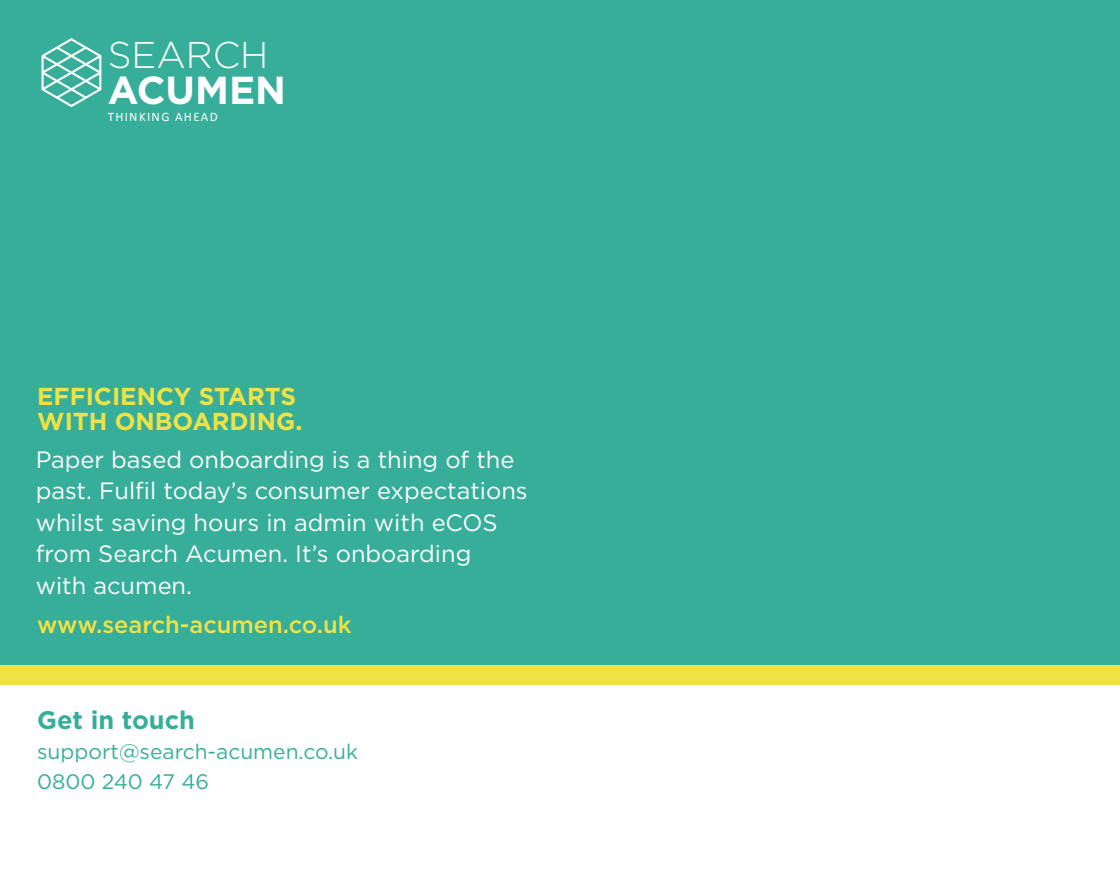
<style>
.page{position:relative;width:1120px;height:896px;background:#fff}
.page>*{position:absolute;margin:0;border:0;box-sizing:border-box;transform-origin:0 0}
.t1{font:700 39.02px "Gotham";color:#fff}
.t2{font:300 37.19px "Gotham";color:#fff}
.t3{font:700 25.38px "Gotham";color:#37ae9a}
.t4{font:700 24.5px/24.5px "Gotham";color:#efe244}
.t5{font:23.62px/31.5px "Gotham";color:#fff}
.t6{font:500 23.62px "Gotham";color:#efe244}
.t7{font:21px/30.2px "Gotham";color:#37ae9a}
.t8{font:13.04px "Calibri";letter-spacing:.1em;color:#fff}
</style>
<div class="page">
<div style="left:0;top:1px;width:1120px;height:668px;background:#37ae9a"></div>
<svg style="left:42px;top:38px;width:59px;height:69px"></svg>
<div style="left:0;top:665px;width:1120px;height:20px;background:#efe244"></div>
<h2 class="t2" style="left:108px;top:31px;width:162px">SEARCH</h2>
<h1 class="t1" style="left:108px;top:64px;width:180px">ACUMEN</h1>
<p class="t8" style="left:108px;top:107px;width:111px">THINKING AHEAD</p>
<p class="t4" style="left:37px;top:384px;width:267px">EFFICIENCY STARTS<br>WITH ONBOARDING.</p>
<p class="t5" style="left:36px;top:443px;width:493px">Paper based onboarding is a thing of the past. Fulfil today’s consumer expectations whilst saving hours in admin with eCOS from Search Acumen. It’s onboarding with acumen.</p>
<p class="t6" style="left:37px;top:609px;width:316px">www.search-acumen.co.uk</p>
<p class="t3" style="left:37px;top:703px;width:159px">Get in touch</p>
<p class="t7" style="left:37px;top:736px;width:323px">support@search-acumen.co.uk<br>0800 240 47 46</p>
</div>
